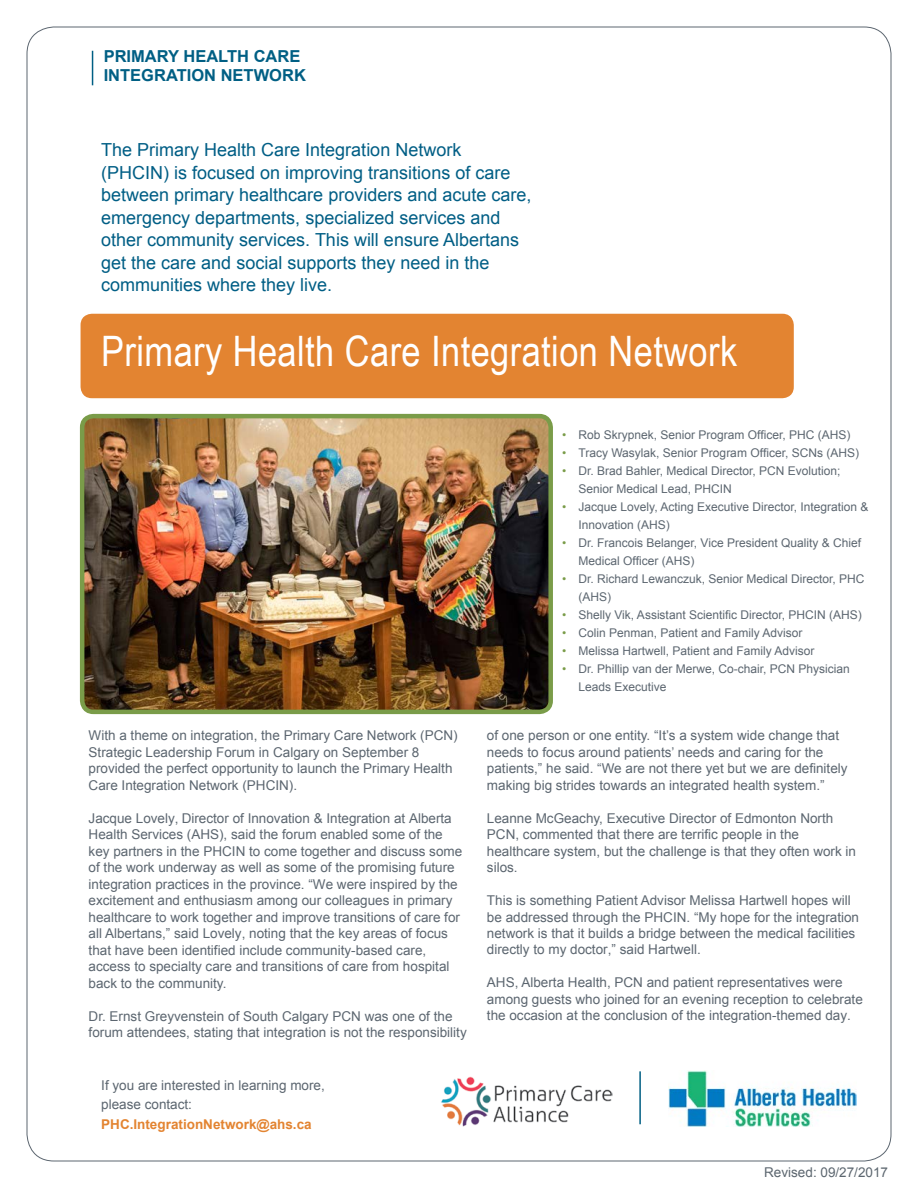
<style>
.page{position:relative;width:918px;height:1188px;background:#fff}
.page>*{position:absolute;margin:0;border:0;box-sizing:border-box;transform-origin:0 0}
.t1{font:42px "Arial Narrow";letter-spacing:.01em;color:#fff}
.t2{font:18px/22.5px "Arial";color:#005e85}
.t3{font:700 16.5px/19.8px "Arial";color:#005f84}
.t4{font:13.5px/16.5px "Arial";color:#5c6670}
.t5{font:700 13.5px "Arial";color:#e38431}
.t6{font:13.5px "Arial";color:#5c666f}
.t7{font:12px/18px "Arial";color:#5c6670}
.s1{color:#7a9c49}
</style>
<div class="page">
<div style="left:81px;top:314px;width:713px;height:84px;background:#e38431;border-radius:11px"></div>
<hr style="left:92px;top:51px;width:1px;height:34px;background:#005f84">
<img style="left:441px;top:1076px;width:172px;height:51px">
<img style="left:669px;top:1071px;width:187px;height:56px">
<hr style="left:639px;top:1071px;width:2px;height:53px;background:#005f84">
<img style="left:85px;top:419px;width:463px;height:290px">
<div style="left:80px;top:414px;width:473px;height:300px;border:4px solid #7a9c49;border-radius:11px"></div>
<p class="t3" style="left:104px;top:46px;width:204px">PRIMARY HEALTH CARE<br>INTEGRATION NETWORK</p>
<p class="t2" style="left:101px;top:139px;width:432px">The Primary Health Care Integration Network (PHCIN) is focused on improving transitions of care between primary healthcare providers and acute care, emergency departments, specialized services and other community services. This will ensure Albertans get the care and social supports they need in the communities where they live.</p>
<h1 class="t1" style="left:101px;top:320px;width:638px">Primary Health Care Integration Network</h1>
<p class="t4" style="left:89px;top:727px;width:371px">With a theme on integration, the Primary Care Network (PCN)<br>Strategic Leadership Forum in Calgary on September 8 provided the perfect opportunity to launch the Primary Health Care Integration Network (PHCIN).</p>
<p class="t4" style="left:89px;top:810px;width:375px">Jacque Lovely, Director of Innovation &amp; Integration at Alberta Health Services (AHS), said the forum enabled some of the key partners in the PHCIN to come together and discuss some of the work underway as well as some of the promising future integration practices in the province. “We were inspired by the excitement and enthusiasm among our colleagues in primary healthcare to work together and improve transitions of care for all Albertans,” said Lovely, noting that the key areas of focus that have been identified include community-based care, access to specialty care and transitions of care from hospital back to the community.</p>
<p class="t4" style="left:89px;top:1008px;width:380px">Dr. Ernst Greyvenstein of South Calgary PCN was one of the forum attendees, stating that integration is not the responsibility</p>
<p class="t4" style="left:101px;top:1075px;width:225px;line-height:19.5px">If you are interested in learning more, please contact:</p>
<p class="t5" style="left:101px;top:1115px;width:212px">PHC.IntegrationNetwork@ahs.ca</p>
<p class="t7" style="left:562px;top:426px;width:290px"><span class="s1">•</span> Rob Skrypnek, Senior Program Officer, PHC (AHS)</p>
<p class="t7" style="left:562px;top:444px;width:299px"><span class="s1">•</span> Tracy Wasylak, Senior Program Officer, SCNs (AHS)</p>
<p class="t7" style="left:579px;top:462px;width:264px;text-indent:-16px"><span class="s1">•</span> Dr. Brad Bahler, Medical Director, PCN Evolution;<br>Senior Medical Lead, PHCIN</p>
<p class="t7" style="left:579px;top:498px;width:291px;text-indent:-17px"><span class="s1">•</span> Jacque Lovely, Acting Executive Director, Integration &amp;<br>Innovation (AHS)</p>
<p class="t7" style="left:579px;top:534px;width:284px;text-indent:-16px"><span class="s1">•</span> Dr. Francois Belanger, Vice President Quality &amp; Chief<br>Medical Officer (AHS)</p>
<p class="t7" style="left:579px;top:570px;width:288px;text-indent:-16px"><span class="s1">•</span> Dr. Richard Lewanczuk, Senior Medical Director, PHC (AHS)</p>
<p class="t7" style="left:562px;top:606px;width:301px"><span class="s1">•</span> Shelly Vik, Assistant Scientific Director, PHCIN (AHS)</p>
<p class="t7" style="left:562px;top:624px;width:242px"><span class="s1">•</span> Colin Penman, Patient and Family Advisor</p>
<p class="t7" style="left:562px;top:642px;width:254px"><span class="s1">•</span> Melissa Hartwell, Patient and Family Advisor</p>
<p class="t7" style="left:579px;top:660px;width:273px;text-indent:-16px"><span class="s1">•</span> Dr. Phillip van der Merwe, Co-chair, PCN Physician<br>Leads Executive</p>
<p class="t4" style="left:487px;top:727px;width:362px">of one person or one entity. “It’s a system wide change that needs to focus around patients’ needs and caring for the patients,” he said. “We are not there yet but we are definitely making big strides towards an integrated health system.”</p>
<p class="t4" style="left:487px;top:810px;width:371px">Leanne McGeachy, Executive Director of Edmonton North PCN, commented that there are terrific people in the healthcare system, but the challenge is that they often work in silos.</p>
<p class="t4" style="left:487px;top:892px;width:374px">This is something Patient Advisor Melissa Hartwell hopes will be addressed through the PHCIN. “My hope for the integration network is that it builds a bridge between the medical facilities directly to my doctor,” said Hartwell.</p>
<p class="t4" style="left:487px;top:975px;width:377px">AHS, Alberta Health, PCN and patient representatives were among guests who joined for an evening reception to celebrate the occasion at the conclusion of the integration-themed day.</p>
<p class="t6" style="left:764px;top:1163px;width:125px">Revised: 09/27/2017</p>
</div>
